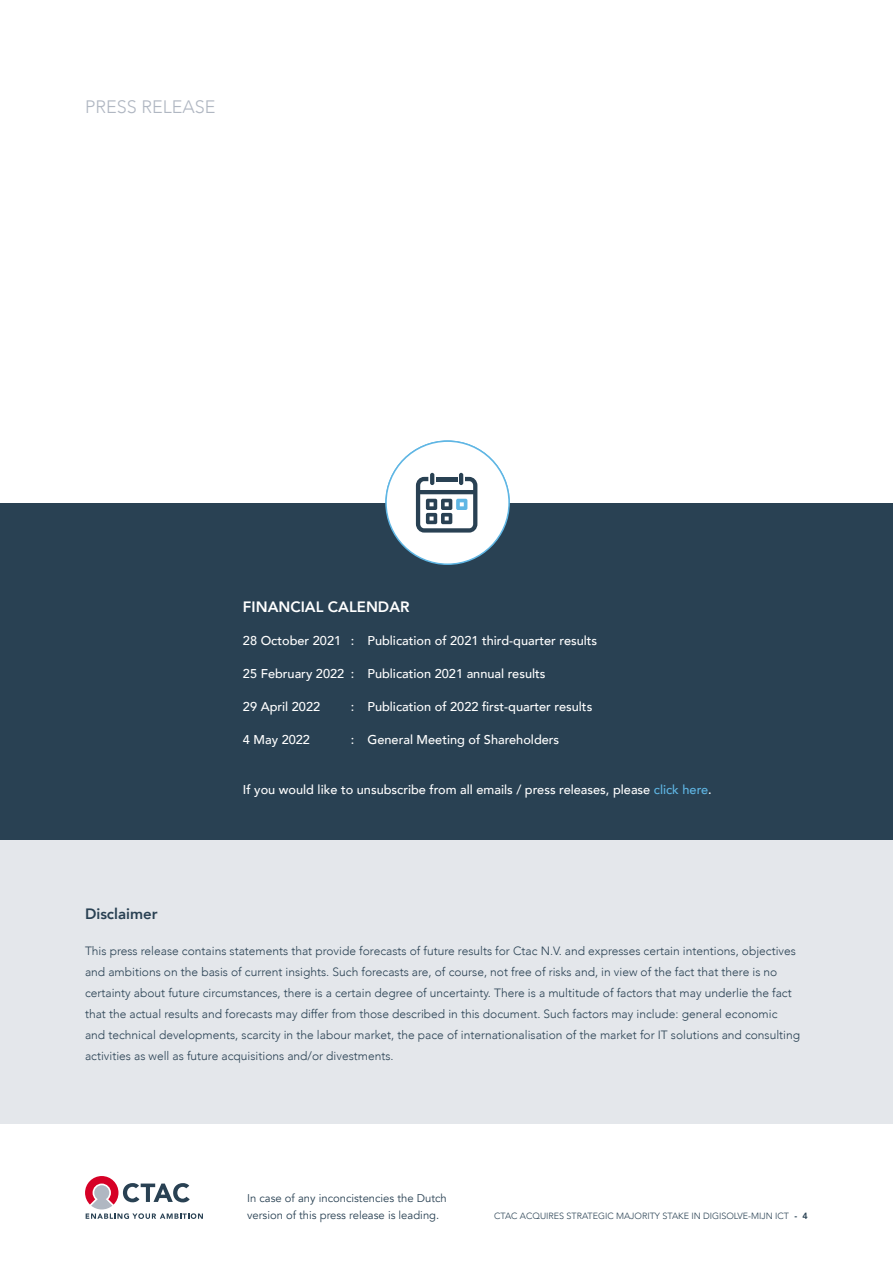
<style>
.page{position:relative;width:893px;height:1263px;background:#fff}
.page>*{position:absolute;margin:0;border:0;box-sizing:border-box;transform-origin:0 0}
.t1{font:300 18px "Avenir";color:#b0b7c2}
.t2{font:800 15px "Avenir";color:#fff}
.t3{font:800 15px "Avenir";color:#294153}
.t4{font:500 12.75px "Avenir";color:#fff}
.t5{font:300 12px/21px "Avenir";color:#294153}
.t6{font:11.25px/16.5px "Avenir";color:#294153}
.t7{font:300 9px "Avenir";color:#294153}
.s1{color:#5fb6e4}
.s2{font-weight:800}
</style>
<div class="page">
<div style="left:0;top:839px;width:893px;height:285px;background:#e4e7eb"></div>
<div style="left:0;top:503px;width:893px;height:336px;background:#294153"></div>
<div style="left:386px;top:441px;width:123px;height:123px;background:#fff;border-radius:50%"></div>
<hr style="left:459px;top:473px;width:4px;height:12px;background:#294153;border-radius:2px">
<svg style="left:430px;top:473px;width:4px;height:12px"></svg>
<svg style="left:416px;top:477px;width:61px;height:56px"></svg>
<svg style="left:85px;top:1176px;width:118px;height:43px"></svg>
<h1 class="t1" style="left:85px;top:96px;width:132px">PRESS RELEASE</h1>
<p class="t2" style="left:243px;top:595px;width:168px">FINANCIAL CALENDAR</p>
<p class="t4" style="left:243px;top:630px;width:356px">28 October 2021 : Publication of 2021 third-quarter results</p>
<p class="t4" style="left:243px;top:663px;width:304px">25 February 2022 : Publication 2021 annual results</p>
<p class="t4" style="left:243px;top:696px;width:79px">29 April 2022</p>
<p class="t4" style="left:351px;top:696px;width:243px">: Publication of 2022 first-quarter results</p>
<p class="t4" style="left:243px;top:729px;width:69px">4 May 2022</p>
<p class="t4" style="left:351px;top:729px;width:210px">: General Meeting of Shareholders</p>
<p class="t4" style="left:243px;top:778px;width:470px">If you would like to unsubscribe from all emails / press releases, please <span class="s1">click here</span>.</p>
<p class="t3" style="left:85px;top:902px;width:74px">Disclaimer</p>
<p class="t5" style="left:85px;top:940px;width:717px">This press release contains statements that provide forecasts of future results for Ctac N.V. and expresses certain intentions, objectives and ambitions on the basis of current insights. Such forecasts are, of course, not free of risks and, in view of the fact that there is no certainty about future circumstances, there is a certain degree of uncertainty. There is a multitude of factors that may underlie the fact that the actual results and forecasts may differ from those described in this document. Such factors may include: general economic and technical developments, scarcity in the labour market, the pace of internationalisation of the market for IT solutions and consulting activities as well as future acquisitions and/or divestments.</p>
<p class="t6" style="left:247px;top:1190px;width:201px">In case of any inconcistencies the Dutch version of this press release is leading.</p>
<p class="t7" style="left:494px;top:1210px;width:315px">CTAC ACQUIRES STRATEGIC MAJORITY STAKE IN DIGISOLVE-MIJN ICT <span class="s2">- 4</span></p>
</div>
